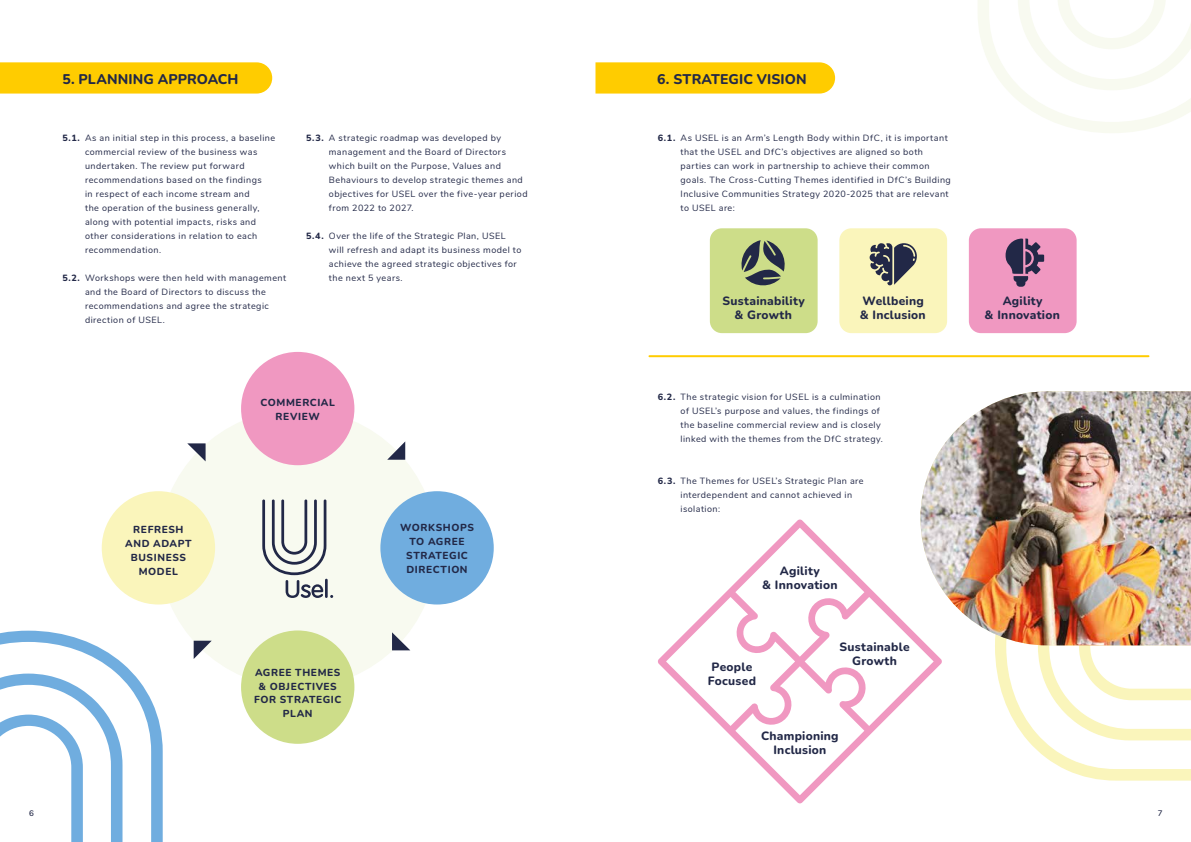
<style>
.page{position:relative;width:1191px;height:842px;background:#fff}
.page>*{position:absolute;margin:0;border:0;box-sizing:border-box;transform-origin:0 0}
.t1{font:800 14px "Nunito";letter-spacing:.01em;color:#222847}
.t2{font:800 12px/14px "Nunito";letter-spacing:.02em;color:#222847;text-align:center}
.t3{font:800 10.2px/13.8px "Nunito";letter-spacing:.06em;color:#222847;text-align:center}
.t4{font:9px/14px "Nunito";letter-spacing:.05em;color:#222847}
.t5{font:600 8px "Nunito";color:#222847}
.s1{font-weight:800}
</style>
<div class="page">
<svg style="left:995px;top:645px;width:196px;height:136px"></svg>
<svg style="left:1038px;top:645px;width:153px;height:95px"></svg>
<svg style="left:0;top:62px;width:272px;height:32px;background:#ffcd08"></svg>
<div style="left:158px;top:409px;width:279px;height:279px;background:#f8faf0;border-radius:50%"></div>
<div style="left:241px;top:352px;width:113px;height:113px;background:#f098c1;border-radius:50%"></div>
<div style="left:380px;top:491px;width:114px;height:113px;background:#70addf;border-radius:50%"></div>
<div style="left:241px;top:630px;width:113px;height:114px;background:#cddd89;border-radius:50%"></div>
<div style="left:102px;top:491px;width:113px;height:113px;background:#faf5bb;border-radius:50%"></div>
<svg style="left:187px;top:443px;width:19px;height:18px"></svg>
<svg style="left:387px;top:441px;width:18px;height:19px"></svg>
<svg style="left:392px;top:632px;width:18px;height:18px"></svg>
<svg style="left:194px;top:641px;width:18px;height:18px"></svg>
<svg style="left:262px;top:499px;width:71px;height:99px"></svg>
<svg style="left:595px;top:62px;width:240px;height:32px;background:#ffce0a"></svg>
<hr style="left:649px;top:355px;width:499px;height:2px;background:#fc0">
<img style="left:920px;top:391px;width:271px;height:254px">
<svg style="left:658px;top:519px;width:284px;height:285px"></svg>
<div style="left:710px;top:228px;width:107px;height:105px;background:#cddd89;border-radius:12px"></div>
<div style="left:839px;top:228px;width:108px;height:105px;background:#faf5bb;border-radius:12px"></div>
<div style="left:969px;top:228px;width:107px;height:105px;background:#f098c1;border-radius:12px"></div>
<svg style="left:869px;top:243px;width:48px;height:43px"></svg>
<svg style="left:741px;top:240px;width:44px;height:46px"></svg>
<svg style="left:1005px;top:239px;width:39px;height:48px"></svg>
<svg style="left:978px;top:0;width:213px;height:133px"></svg>
<svg style="left:0;top:631px;width:163px;height:211px"></svg>
<h1 class="t1" style="left:62px;top:70px;width:178px">5. PLANNING APPROACH</h1>
<p class="t4" style="left:85px;top:130px;width:192px;text-indent:-23px"><span class="s1">5.1.</span> As an initial step in this process, a baseline commercial review of the business was undertaken. The review put forward recommendations based on the findings<br>in respect of each income stream and<br>the operation of the business generally, along with potential impacts, risks and other considerations in relation to each recommendation.</p>
<p class="t4" style="left:85px;top:270px;width:203px;text-indent:-23px"><span class="s1">5.2.</span> Workshops were then held with management and the Board of Directors to discuss the recommendations and agree the strategic direction of USEL.</p>
<p class="t4" style="left:329px;top:130px;width:200px;text-indent:-23px"><span class="s1">5.3.</span> A strategic roadmap was developed by management and the Board of Directors which built on the Purpose, Values and Behaviours to develop strategic themes and objectives for USEL over the five-year period from 2022 to 2027.</p>
<p class="t4" style="left:329px;top:228px;width:194px;text-indent:-23px"><span class="s1">5.4.</span> Over the life of the Strategic Plan, USEL will refresh and adapt its business model to achieve the agreed strategic objectives for the next 5 years.</p>
<p class="t3" style="left:260px;top:396px;width:76px">COMMERCIAL<br>REVIEW</p>
<p class="t3" style="left:125px;top:522px;width:68px">REFRESH<br>AND ADAPT<br>BUSINESS<br>MODEL</p>
<p class="t3" style="left:400px;top:520px;width:75px">WORKSHOPS<br>TO AGREE<br>STRATEGIC<br>DIRECTION</p>
<p class="t3" style="left:254px;top:665px;width:89px">AGREE THEMES &amp; OBJECTIVES<br>FOR STRATEGIC<br>PLAN</p>
<h1 class="t1" style="left:657px;top:70px;width:151px">6. STRATEGIC VISION</h1>
<p class="t4" style="left:680px;top:130px;width:272px;text-indent:-23px"><span class="s1">6.1.</span> As USEL is an Arm’s Length Body within DfC, it is important that the USEL and DfC’s objectives are aligned so both parties can work in partnership to achieve their common goals. The Cross-Cutting Themes identified in DfC’s Building Inclusive Communities Strategy 2020-2025 that are relevant to USEL are:</p>
<h2 class="t2" style="left:722px;top:293px;width:84px">Sustainability &amp; Growth</h2>
<h2 class="t2" style="left:860px;top:293px;width:67px;text-align:left">Wellbeing &amp; Inclusion</h2>
<h2 class="t2" style="left:984px;top:293px;width:77px">Agility<br>&amp; Innovation</h2>
<p class="t4" style="left:680px;top:390px;width:204px;text-indent:-23px"><span class="s1">6.2.</span> The strategic vision for USEL is a culmination of USEL’s purpose and values, the findings of the baseline commercial review and is closely linked with the themes from the DfC strategy.</p>
<p class="t4" style="left:680px;top:474px;width:185px;text-indent:-23px"><span class="s1">6.3.</span> The Themes for USEL’s Strategic Plan are interdependent and cannot achieved in isolation:</p>
<h2 class="t2" style="left:762px;top:563px;width:77px">Agility<br>&amp; Innovation</h2>
<h2 class="t2" style="left:708px;top:659px;width:50px">People<br>Focused</h2>
<h2 class="t2" style="left:839px;top:639px;width:72px">Sustainable<br>Growth</h2>
<h2 class="t2" style="left:761px;top:728px;width:79px">Championing<br>Inclusion</h2>
<p class="t5" style="left:29px;top:807px;width:6px">6</p>
<p class="t5" style="left:1157px;top:807px;width:6px">7</p>
</div>
